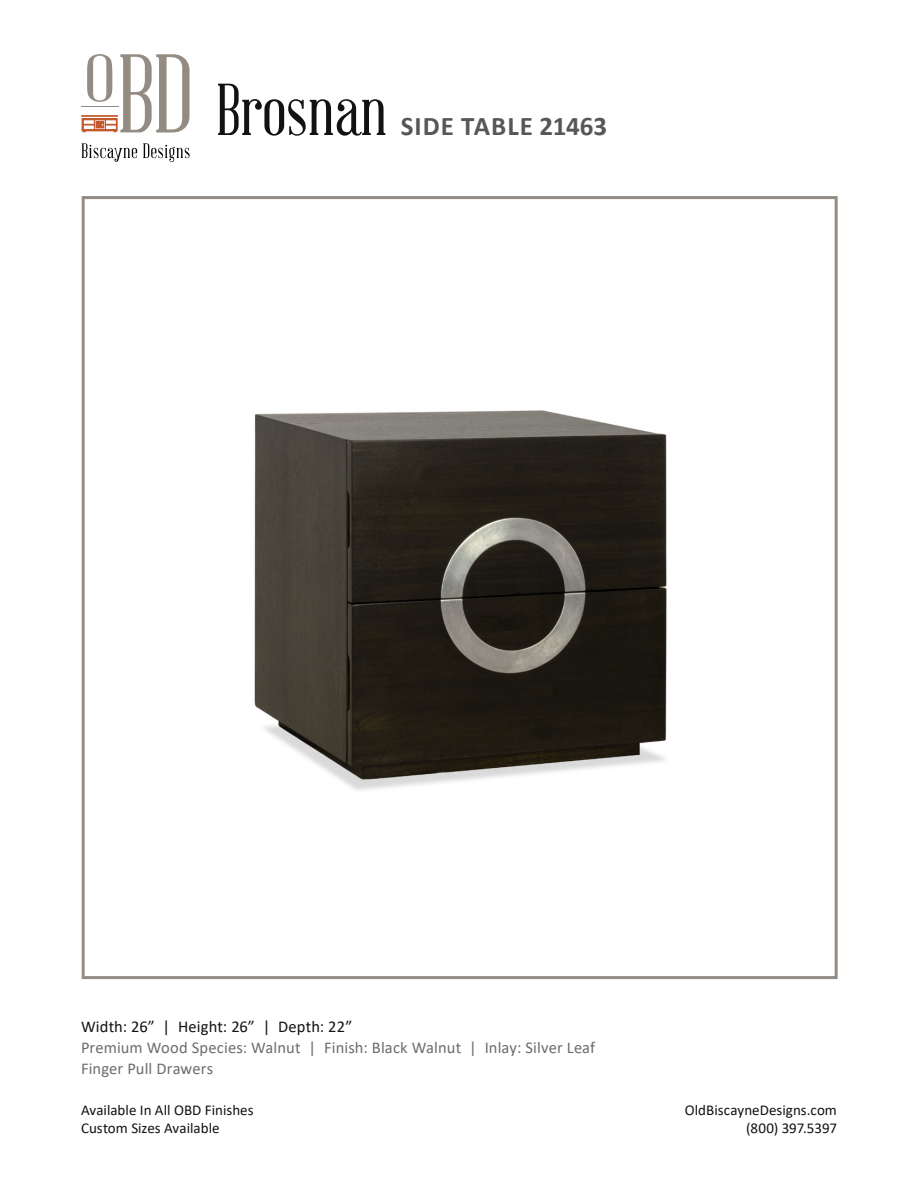
<style>
.page{position:relative;width:918px;height:1188px;background:#fff}
.page>*{position:absolute;margin:0;border:0;box-sizing:border-box;transform-origin:0 0}
.t1{font:72px "Abraham Lincoln";color:#121212}
.t2{font:700 27px "Calibri";letter-spacing:.035em;color:#565858}
.t3{font:16.5px "Calibri";letter-spacing:.005em;color:#6b6d6c}
.t4{font:16.5px "Calibri";letter-spacing:.005em;color:#121212}
.t5{font:15px "Calibri";color:#121212}
</style>
<div class="page">
<svg style="left:82px;top:143px;width:55px;height:19px"></svg>
<svg style="left:143px;top:143px;width:47px;height:19px"></svg>
<svg style="left:81px;top:54px;width:109px;height:79px"></svg>
<img style="left:254px;top:410px;width:413px;height:381px">
<div style="left:82px;top:196px;width:756px;height:783px;border:3px solid #948c83"></div>
<p class="t1" style="left:216px;top:72px;width:173px">Brosnan</p>
<p class="t2" style="left:401px;top:107px;width:208px">SIDE TABLE 21463</p>
<p class="t4" style="left:81px;top:1015px;width:273px">Width: 26” | Height: 26” | Depth: 22”</p>
<p class="t3" style="left:81px;top:1036px;width:516px">Premium Wood Species: Walnut | Finish: Black Walnut | Inlay: Silver Leaf</p>
<p class="t3" style="left:81px;top:1057px;width:134px">Finger Pull Drawers</p>
<p class="t5" style="left:81px;top:1100px;width:174px">Available In All OBD Finishes</p>
<p class="t5" style="left:685px;top:1100px;width:154px">OldBiscayneDesigns.com</p>
<p class="t5" style="left:81px;top:1118px;width:140px">Custom Sizes Available</p>
<p class="t5" style="left:746px;top:1118px;width:92px">(800) 397.5397</p>
</div>
